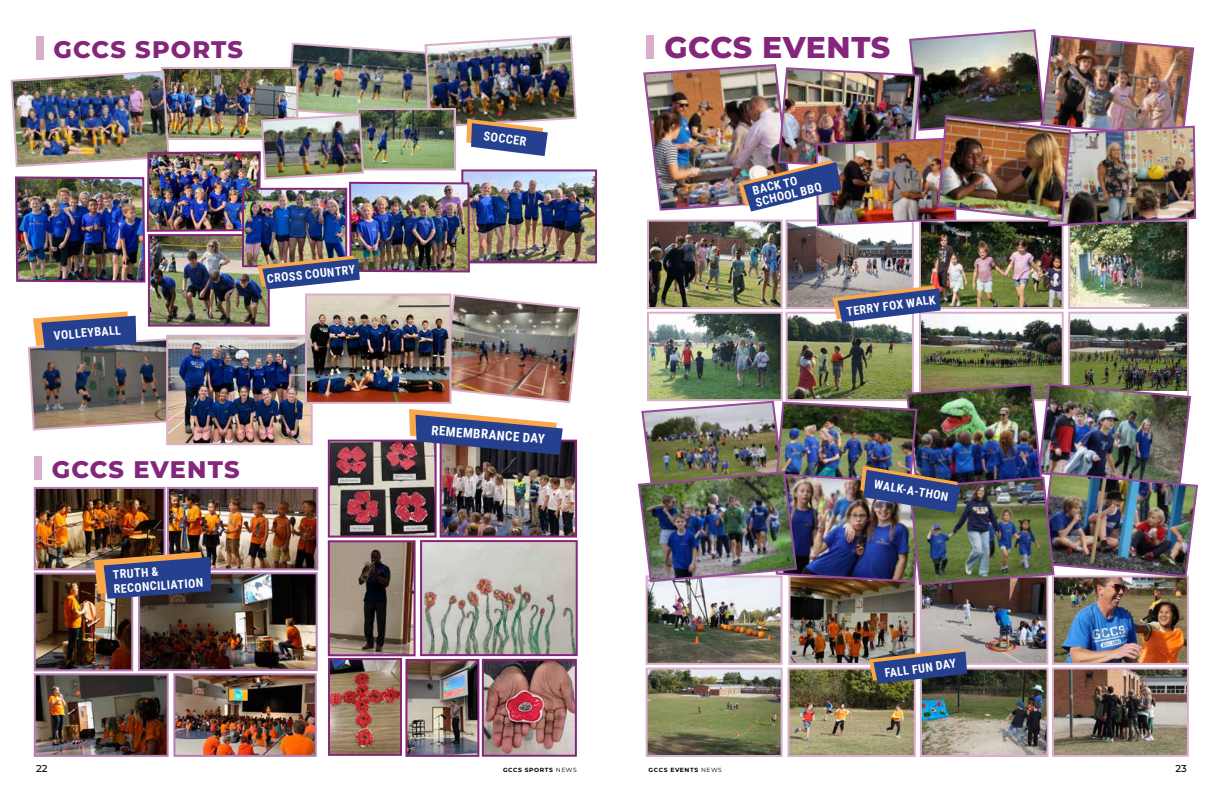
<style>
.page{position:relative;width:1224px;height:792px;background:#fff}
.page>*{position:absolute;margin:0;border:0;box-sizing:border-box;transform-origin:0 0}
.t1{font:800 30px "Montserrat";letter-spacing:.015em;color:#84267b}
.t2{font:800 24px "Montserrat";letter-spacing:.05em;color:#84267b}
.t3{font:700 13px "Roboto Condensed";color:#fff}
.t4{font:700 12.3px "Roboto Condensed";color:#fff}
.t5{font:700 12px/11.9px "Roboto Condensed";color:#fff}
.t6{font:500 10px "Montserrat";color:#000}
.t7{font:700 6px "Montserrat";letter-spacing:.095em;color:#000}
.s1{font-weight:400}
</style>
<div class="page">
<img style="left:37px;top:490px;width:126px;height:77px">
<div style="left:34px;top:487px;width:132px;height:83px;border:2px solid #b57cb3"></div>
<img style="left:37px;top:676px;width:129px;height:78px">
<div style="left:34px;top:673px;width:135px;height:84px;border:2px solid #b57cb3"></div>
<img style="left:176px;top:676px;width:138px;height:78px">
<div style="left:173px;top:673px;width:144px;height:84px;border:2px solid #b57cb3"></div>
<img style="left:141px;top:575px;width:174px;height:93px">
<div style="left:138px;top:572px;width:180px;height:99px;border:2px solid #b57cb3"></div>
<img style="left:37px;top:576px;width:93px;height:92px">
<div style="left:34px;top:573px;width:99px;height:98px;border:2px solid #b57cb3"></div>
<img style="left:170px;top:490px;width:145px;height:77px">
<div style="left:167px;top:487px;width:151px;height:83px;border:2px solid #b57cb3"></div>
<img style="left:331px;top:455px;width:103px;height:80px">
<div style="left:328px;top:440px;width:109px;height:98px;border:2px solid #84267b"></div>
<img style="left:331px;top:661px;width:68px;height:92px">
<div style="left:328px;top:658px;width:74px;height:98px;border:2px solid #84267b"></div>
<img style="left:408px;top:662px;width:68px;height:92px">
<div style="left:405px;top:659px;width:74px;height:98px;border:2px solid #84267b"></div>
<img style="left:423px;top:543px;width:152px;height:110px">
<div style="left:420px;top:540px;width:158px;height:116px;border:2px solid #84267b"></div>
<img style="left:331px;top:543px;width:82px;height:110px">
<div style="left:328px;top:540px;width:88px;height:116px;border:2px solid #84267b"></div>
<img style="left:443px;top:455px;width:131px;height:80px">
<div style="left:440px;top:440px;width:137px;height:98px;border:2px solid #84267b"></div>
<img style="left:650px;top:228px;width:130px;height:78px">
<div style="left:647px;top:220px;width:136px;height:89px;border:2px solid #daaecb"></div>
<img style="left:1071px;top:228px;width:115px;height:78px">
<div style="left:1068px;top:220px;width:121px;height:89px;border:2px solid #daaecb"></div>
<img style="left:789px;top:228px;width:122px;height:78px">
<div style="left:786px;top:220px;width:128px;height:89px;border:2px solid #daaecb"></div>
<img style="left:922px;top:228px;width:139px;height:78px">
<div style="left:919px;top:220px;width:145px;height:89px;border:2px solid #daaecb"></div>
<img style="left:650px;top:315px;width:130px;height:67px">
<div style="left:647px;top:312px;width:136px;height:89px;border:2px solid #daaecb"></div>
<img style="left:1071px;top:315px;width:115px;height:67px">
<div style="left:1068px;top:312px;width:121px;height:89px;border:2px solid #daaecb"></div>
<img style="left:789px;top:315px;width:122px;height:67px">
<div style="left:786px;top:312px;width:128px;height:89px;border:2px solid #daaecb"></div>
<img style="left:922px;top:315px;width:139px;height:67px">
<div style="left:919px;top:312px;width:145px;height:89px;border:2px solid #daaecb"></div>
<img style="left:649px;top:586px;width:131px;height:76px">
<div style="left:646px;top:575px;width:137px;height:90px;border:2px solid #daaecb"></div>
<img style="left:1055px;top:586px;width:131px;height:76px">
<div style="left:1052px;top:575px;width:137px;height:90px;border:2px solid #daaecb"></div>
<img style="left:791px;top:586px;width:123px;height:76px">
<div style="left:788px;top:575px;width:129px;height:90px;border:2px solid #daaecb"></div>
<img style="left:923px;top:586px;width:122px;height:76px">
<div style="left:920px;top:575px;width:128px;height:90px;border:2px solid #daaecb"></div>
<img style="left:649px;top:671px;width:131px;height:83px">
<div style="left:646px;top:668px;width:137px;height:89px;border:2px solid #daaecb"></div>
<img style="left:1055px;top:670px;width:131px;height:84px">
<div style="left:1052px;top:667px;width:137px;height:90px;border:2px solid #daaecb"></div>
<img style="left:791px;top:671px;width:122px;height:83px">
<div style="left:788px;top:668px;width:128px;height:89px;border:2px solid #daaecb"></div>
<img style="left:923px;top:671px;width:123px;height:83px">
<div style="left:920px;top:668px;width:129px;height:89px;border:2px solid #daaecb"></div>
<img style="left:638px;top:382px;width:560px;height:204px">
<svg style="left:833px;top:285px;width:108px;height:37px;background:#737697"></svg>
<svg style="left:869px;top:648px;width:98px;height:36px;background:#525877"></svg>
<img style="left:581px;top:172px;width:13px;height:88px">
<div style="left:461px;top:169px;width:136px;height:94px;border:2px solid #84267b"></div>
<img style="left:10px;top:35px;width:571px;height:420px">
<img style="left:485px;top:662px;width:89px;height:92px">
<div style="left:482px;top:659px;width:95px;height:98px;border:2px solid #84267b"></div>
<img style="left:643px;top:29px;width:554px;height:199px">
<div style="left:34px;top:457px;width:8px;height:23px;background:#daaecb"></div>
<svg style="left:94px;top:552px;width:117px;height:47px;background:#4d4f71"></svg>
<h2 class="t2" style="left:53px;top:37px;width:191px">GCCS SPORTS</h2>
<p class="t5" style="left:53px;top:330px;width:69px;rotate:-5deg">VOLLEYBALL</p>
<p class="t5" style="left:267px;top:273px;width:90px;rotate:-6deg">CROSS COUNTRY</p>
<h2 class="t2" style="left:52px;top:457px;width:189px">GCCS EVENTS</h2>
<p class="t5" style="left:112px;top:568px;width:91px;line-height:14.4px;rotate:-4deg">TRUTH &amp;<br>RECONCILIATION</p>
<p class="t4" style="left:484px;top:132px;width:45px;rotate:7deg">SOCCER</p>
<p class="t3" style="left:432px;top:425px;width:115px;rotate:5deg">REMEMBRANCE DAY</p>
<h1 class="t1" style="left:664px;top:33px;width:227px">GCCS EVENTS</h1>
<p class="t5" style="left:752px;top:186px;width:69px;rotate:-13deg">BACK TO<br>SCHOOL BBQ</p>
<p class="t5" style="left:846px;top:307px;width:91px;rotate:-8deg">TERRY FOX WALK</p>
<p class="t5" style="left:875px;top:479px;width:77px;rotate:10deg">WALK-A-THON</p>
<p class="t5" style="left:884px;top:668px;width:74px;rotate:-8deg">FALL FUN DAY</p>
<p class="t6" style="left:36px;top:763px;width:13px">22</p>
<p class="t6" style="left:1175px;top:763px;width:13px">23</p>
<p class="t7" style="left:503px;top:767px;width:75px">GCCS SPORTS <span class="s1">NEWS</span></p>
<p class="t7" style="left:649px;top:767px;width:75px">GCCS EVENTS <span class="s1">NEWS</span></p>
</div>
